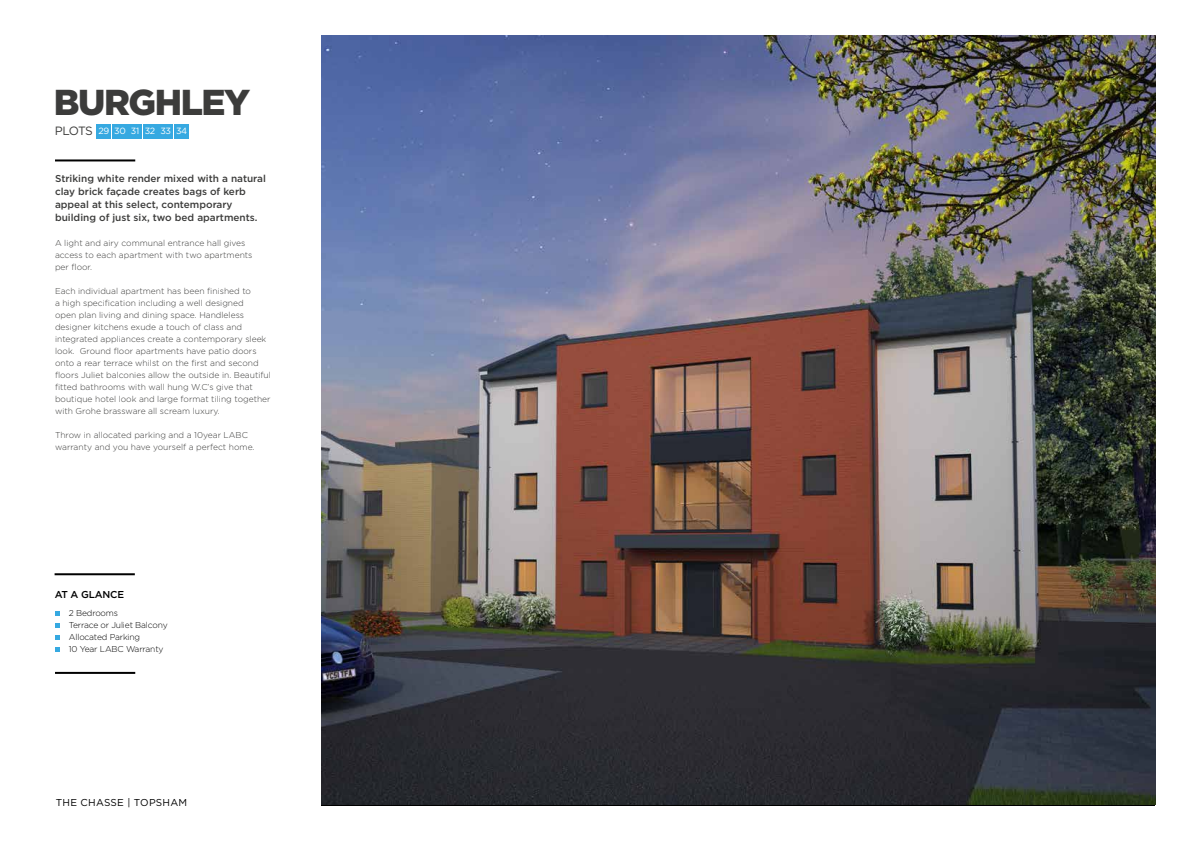
<style>
.page{position:relative;width:1191px;height:842px;background:#fff}
.page>*{position:absolute;margin:0;border:0;box-sizing:border-box;transform-origin:0 0}
.t1{font:900 36px "Gotham HTF";letter-spacing:-.04em;color:#3c3c3b}
.t2{font:12px "Gotham HTF";letter-spacing:-.07em;color:#3c3c3b}
.t3{font:500 10px/13px "Gotham HTF";color:#3c3c3b}
.t4{font:10px "Gotham HTF";letter-spacing:.025em;color:#000}
.t5{font:500 10px "Gotham HTF";letter-spacing:-.02em;color:#000}
.t6{font:9px "Gotham HTF";letter-spacing:-.04em;color:#fff}
.t7{font:300 8.5px/12px "Gotham HTF";color:#3c3c3b}
.t8{font:300 8.5px/12px "Gotham HTF";letter-spacing:-.02em;color:#000}
.s1{font-size:9px;color:#fff}
</style>
<div class="page">
<img style="left:321px;top:36px;width:834px;height:769px">
<hr style="left:55px;top:159px;width:80px;height:2px;background:#000">
<hr style="left:55px;top:573px;width:80px;height:2px;background:#000">
<hr style="left:55px;top:672px;width:80px;height:2px;background:#000">
<svg style="left:55px;top:611px;width:5px;height:5px"></svg>
<svg style="left:55px;top:623px;width:5px;height:5px"></svg>
<svg style="left:55px;top:635px;width:5px;height:4px"></svg>
<svg style="left:55px;top:647px;width:5px;height:5px"></svg>
<div style="left:97px;top:124px;width:14px;height:14px;background:#36a9e1"></div>
<div style="left:113px;top:124px;width:14px;height:14px;background:#36a9e1"></div>
<div style="left:128px;top:124px;width:14px;height:14px;background:#36a9e1"></div>
<div style="left:143px;top:124px;width:14px;height:14px;background:#36a9e1"></div>
<div style="left:159px;top:124px;width:14px;height:14px;background:#36a9e1"></div>
<div style="left:174px;top:124px;width:15px;height:14px;background:#36a9e1"></div>
<h1 class="t1" style="left:54px;top:81px;width:198px">BURGHLEY</h1>
<p class="t6" style="left:114px;top:126px;width:74px">30 31 32 33 34</p>
<h2 class="t2" style="left:55px;top:124px;width:56px">PLOTS <span class="s1">29</span></h2>
<p class="t3" style="left:55px;top:172px;width:212px">Striking white render mixed with a natural clay brick façade creates bags of kerb appeal at this select, contemporary building of just six, two bed apartments.</p>
<p class="t7" style="left:55px;top:237px;width:199px">A light and airy communal entrance hall gives access to each apartment with two apartments per floor.</p>
<p class="t7" style="left:55px;top:285px;width:217px">Each individual apartment has been finished to<br>a high specification including a well designed<br>open plan living and dining space. Handleless designer kitchens exude a touch of class and integrated appliances create a contemporary sleek look. Ground floor apartments have patio doors onto a rear terrace whilst on the first and second floors Juliet balconies allow the outside in. Beautiful fitted bathrooms with wall hung W.C’s give that boutique hotel look and large format tiling together with Grohe brassware all scream luxury.</p>
<p class="t7" style="left:55px;top:429px;width:201px">Throw in allocated parking and a 10year LABC warranty and you have yourself a perfect home.</p>
<p class="t5" style="left:55px;top:588px;width:71px">AT A GLANCE</p>
<p class="t8" style="left:69px;top:607px;width:100px;text-indent:-14px">• 2 Bedrooms<br>Terrace or Juliet Balcony<br>Allocated Parking<br>10 Year LABC Warranty</p>
<p class="t4" style="left:56px;top:797px;width:133px">THE CHASSE | TOPSHAM</p>
</div>
